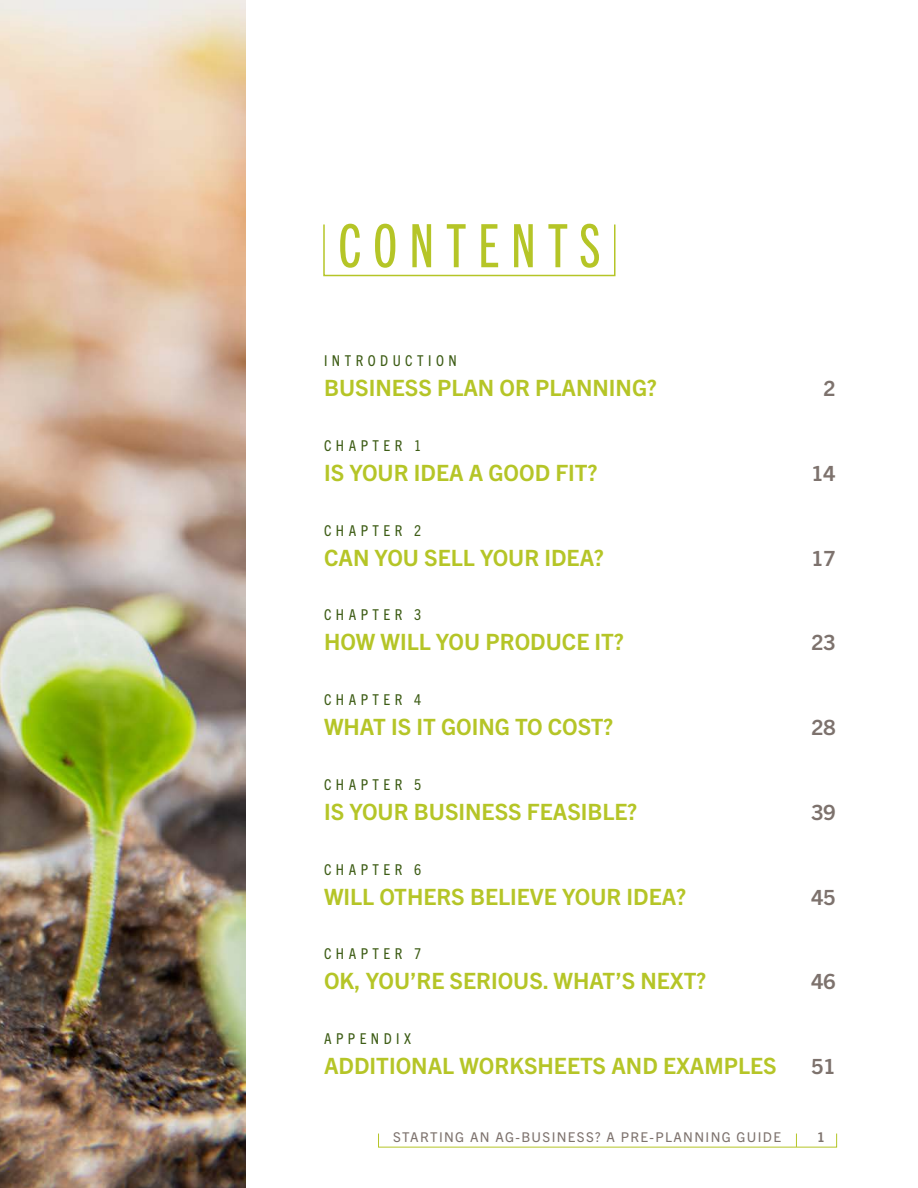
<style>
.page{position:relative;width:918px;height:1188px;background:#fff}
.page>*{position:absolute;margin:0;border:0;box-sizing:border-box;transform-origin:0 0}
.t1{font:60px "Trade Gothic Next LT Pro Cm";letter-spacing:.2em;color:#b5c527}
.t2{font:700 22.5px "Trade Gothic Next LT Pro";color:#b5c527}
.t3{font:700 21px "Trade Gothic Next LT Pro";color:#7d726d}
.t4{font:condensed 15px "Trade Gothic Next LT Pro";letter-spacing:.3em;color:#3e5d16}
.t5{font:13.5px "Trade Gothic Next LT Pro";letter-spacing:.1em;color:#7d726d}
.t6{font:700 13.5px "Trade Gothic Next LT Pro";color:#7d726d}
</style>
<div class="page">
<svg style="left:796px;top:1134px;width:1px;height:13px"></svg>
<div style="left:323px;top:224px;width:293px;height:52px;border:2px solid #b5c527"></div>
<img style="left:0;top:0;width:245px;height:1188px">
<h1 class="t1" style="left:338px;top:205px;width:264px">CONTENTS</h1>
<p class="t4" style="left:324px;top:350px;width:134px">INTRODUCTION</p>
<p class="t2" style="left:324px;top:372px;width:334px">BUSINESS PLAN OR PLANNING?</p>
<p class="t3" style="left:823px;top:374px;width:14px">2</p>
<p class="t4" style="left:324px;top:435px;width:99px">CHAPTER 1</p>
<p class="t2" style="left:324px;top:457px;width:275px">IS YOUR IDEA A GOOD FIT?</p>
<p class="t3" style="left:811px;top:458px;width:26px">14</p>
<p class="t4" style="left:324px;top:520px;width:99px">CHAPTER 2</p>
<p class="t2" style="left:324px;top:542px;width:282px">CAN YOU SELL YOUR IDEA?</p>
<p class="t3" style="left:811px;top:543px;width:26px">17</p>
<p class="t4" style="left:324px;top:605px;width:99px">CHAPTER 3</p>
<p class="t2" style="left:324px;top:626px;width:301px">HOW WILL YOU PRODUCE IT?</p>
<p class="t3" style="left:811px;top:628px;width:26px">23</p>
<p class="t4" style="left:324px;top:689px;width:99px">CHAPTER 4</p>
<p class="t2" style="left:324px;top:711px;width:291px">WHAT IS IT GOING TO COST?</p>
<p class="t3" style="left:811px;top:713px;width:26px">28</p>
<p class="t4" style="left:324px;top:774px;width:99px">CHAPTER 5</p>
<p class="t2" style="left:324px;top:796px;width:315px">IS YOUR BUSINESS FEASIBLE?</p>
<p class="t3" style="left:811px;top:797px;width:26px">39</p>
<p class="t4" style="left:324px;top:859px;width:99px">CHAPTER 6</p>
<p class="t2" style="left:324px;top:881px;width:364px">WILL OTHERS BELIEVE YOUR IDEA?</p>
<p class="t3" style="left:811px;top:882px;width:26px">45</p>
<p class="t4" style="left:324px;top:944px;width:99px">CHAPTER 7</p>
<p class="t2" style="left:324px;top:965px;width:384px">OK, YOU’RE SERIOUS. WHAT’S NEXT?</p>
<p class="t3" style="left:811px;top:967px;width:26px">46</p>
<p class="t4" style="left:324px;top:1028px;width:89px">APPENDIX</p>
<p class="t2" style="left:324px;top:1050px;width:454px">ADDITIONAL WORKSHEETS AND EXAMPLES</p>
<p class="t3" style="left:811px;top:1052px;width:26px">51</p>
<p class="t5" style="left:393px;top:1128px;width:389px">STARTING AN AG-BUSINESS? A PRE-PLANNING GUIDE</p>
<p class="t6" style="left:817px;top:1128px;width:9px">1</p>
</div>
